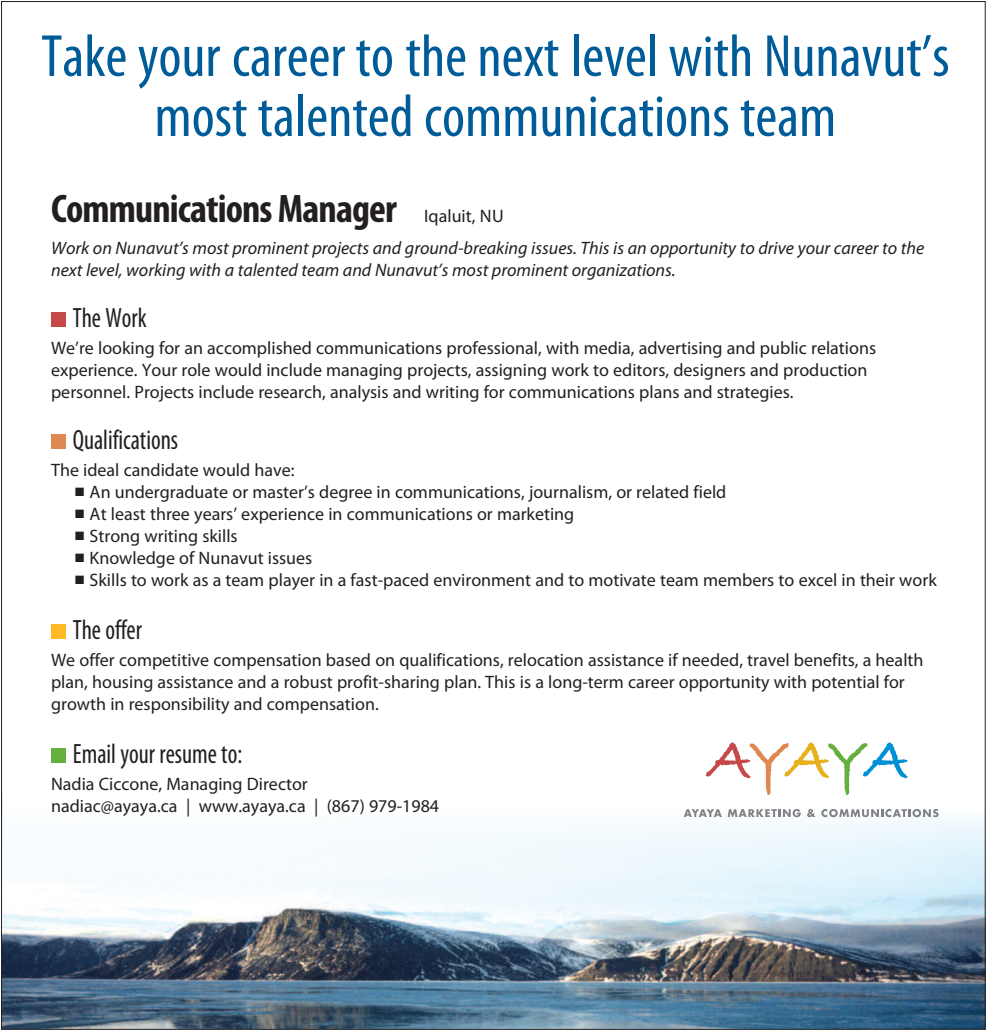
<style>
.page{position:relative;width:990px;height:1035px;background:#fff}
.page>*{position:absolute;margin:0;border:0;box-sizing:border-box;transform-origin:0 0}
.t1{font:condensed 60px/60px "Myriad Pro";color:#005c98;text-align:center}
.t2{font:700 condensed 40px "Myriad Pro";letter-spacing:-.02em;color:#231f20}
.t3{font:condensed 28px "Myriad Pro";color:#231f20;scale:.9 1}
.t4{font:18px/22px "Myriad Pro";color:#231f20}
.t5{font:italic 18px/22px "Myriad Pro";color:#231f20}
</style>
<div class="page">
<img style="left:3px;top:898px;width:980px;height:130px">
<svg style="left:28px;top:809px;width:955px;height:89px"></svg>
<div style="left:51px;top:313px;width:14px;height:14px;background:#c6494a"></div>
<div style="left:51px;top:435px;width:14px;height:14px;background:#e08851"></div>
<div style="left:51px;top:625px;width:14px;height:14px;background:#fdba24"></div>
<div style="left:51px;top:749px;width:14px;height:14px;background:#66af3e"></div>
<svg style="left:683px;top:809px;width:38px;height:8px"></svg>
<svg style="left:727px;top:809px;width:73px;height:8px"></svg>
<svg style="left:807px;top:809px;width:8px;height:8px"></svg>
<svg style="left:821px;top:809px;width:117px;height:8px"></svg>
<svg style="left:705px;top:742px;width:202px;height:53px"></svg>
<h1 class="t1" style="left:41px;top:31px;width:909px">Take your career to the next level with Nunavut’s most talented communications team</h1>
<h2 class="t2" style="left:51px;top:194px;width:347px">CommunicationsManager</h2>
<p class="t4" style="left:424px;top:206px;width:81px">Iqaluit, NU</p>
<p class="t5" style="left:51px;top:238px;width:874px">Work on Nunavut’s most prominent projects and ground-breaking issues. This is an opportunity to drive your career to the next level, working with a talented team and Nunavut’s most prominent organizations.</p>
<h3 class="t3" style="left:73px;top:307px;width:84px">The Work</h3>
<p class="t4" style="left:51px;top:338px;width:826px">We’re looking for an accomplished communications professional, with media, advertising and public relations experience. Your role would include managing projects, assigning work to editors, designers and production personnel. Projects include research, analysis and writing for communications plans and strategies.</p>
<h3 class="t3" style="left:73px;top:429px;width:118px">Qualifications</h3>
<p class="t4" style="left:51px;top:460px;width:245px">The ideal candidate would have:</p>
<p class="t4" style="left:75px;top:482px;width:652px">■ An undergraduate or master’s degree in communications, journalism, or related field</p>
<p class="t4" style="left:75px;top:504px;width:500px">■ At least three years’ experience in communications or marketing</p>
<p class="t4" style="left:75px;top:526px;width:164px">■ Strong writing skills</p>
<p class="t4" style="left:75px;top:548px;width:239px">■ Knowledge of Nunavut issues</p>
<p class="t4" style="left:75px;top:570px;width:863px">■ Skills to work as a team player in a fast-paced environment and to motivate team members to excel in their work</p>
<h3 class="t3" style="left:73px;top:619px;width:78px">The offer</h3>
<p class="t4" style="left:51px;top:650px;width:873px">We offer competitive compensation based on qualifications, relocation assistance if needed, travel benefits, a health plan, housing assistance and a robust profit-sharing plan. This is a long-term career opportunity with potential for growth in responsibility and compensation.</p>
<h3 class="t3" style="left:73px;top:743px;width:190px">Email your resume to:</h3>
<p class="t4" style="left:51px;top:774px;width:389px">Nadia Ciccone, Managing Director<br>nadiac@ayaya.ca | www.ayaya.ca | (867) 979-1984</p>
</div>
